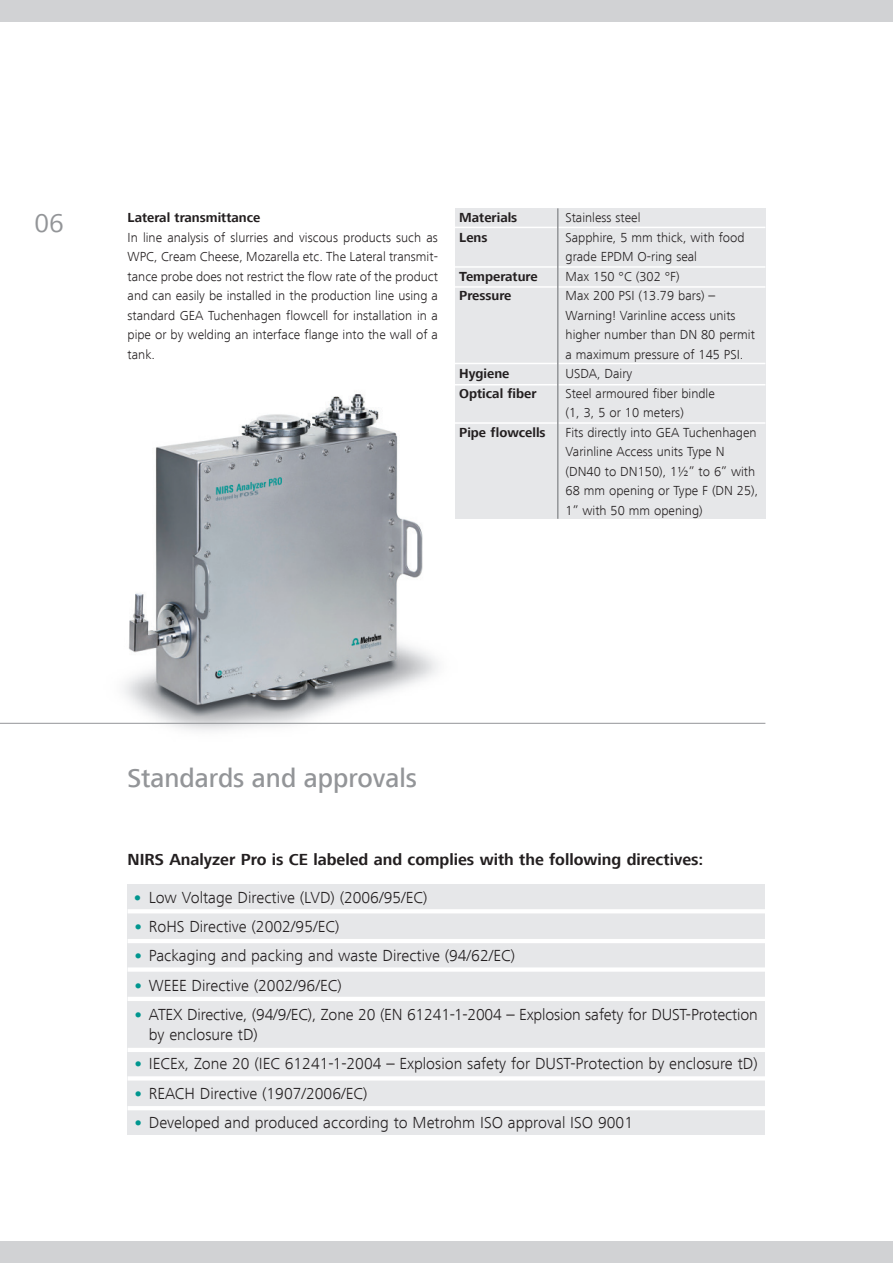
<style>
.page{position:relative;width:893px;height:1263px;background:#fff}
.page>*{position:absolute;margin:0;border:0;box-sizing:border-box;transform-origin:0 0}
.t1{font:500 27px "Frutiger Next LT";color:#939598}
.t2{font:27px "Frutiger Next LT";color:#939598}
.t3{font:300 16.5px/20.2px "Frutiger Next LT";color:#231f20}
.t4{font:700 16.5px "Frutiger Next LT";color:#231f20}
.t5{font:300 13.5px/19.5px "Frutiger Next LT";color:#231f20}
.t6{font:700 13.5px "Frutiger Next LT";color:#231f20}
.s1{font-weight:800;color:#00968f}
</style>
<div class="page">
<img style="left:89px;top:394px;width:370px;height:337px">
<div style="left:0;top:0;width:893px;height:21px;background:#d1d2d4"></div>
<div style="left:128px;top:884px;width:637px;height:251px;background:#e6e7e9"></div>
<div style="left:0;top:1242px;width:893px;height:21px;background:#d1d2d4"></div>
<div style="left:455px;top:208px;width:310px;height:311px;background:#e6e7e9"></div>
<hr style="left:455px;top:363px;width:310px;height:1px;background:#fff">
<hr style="left:455px;top:422px;width:310px;height:2px;background:#fff">
<hr style="left:455px;top:286px;width:310px;height:2px;background:#fff">
<hr style="left:455px;top:227px;width:310px;height:1px;background:#fff">
<hr style="left:455px;top:384px;width:310px;height:1px;background:#fff">
<hr style="left:128px;top:909px;width:637px;height:4px;background:#fff">
<hr style="left:128px;top:939px;width:637px;height:4px;background:#fff">
<div style="left:128px;top:967px;width:637px;height:5px;background:#fff"></div>
<hr style="left:128px;top:997px;width:637px;height:4px;background:#fff">
<hr style="left:128px;top:1048px;width:637px;height:4px;background:#fff">
<hr style="left:128px;top:1076px;width:637px;height:4px;background:#fff">
<hr style="left:128px;top:1106px;width:637px;height:4px;background:#fff">
<hr style="left:455px;top:266px;width:310px;height:2px;background:#fff">
<hr style="left:557px;top:208px;width:2px;height:311px;background:#939598">
<hr style="left:0;top:723px;width:765px;height:1px;background:#939598">
<h1 class="t2" style="left:35px;top:208px;width:31px">06</h1>
<p class="t6" style="left:459px;top:210px;width:60px">Materials</p>
<p class="t5" style="left:566px;top:208px;width:76px">Stainless steel</p>
<p class="t6" style="left:459px;top:230px;width:30px">Lens</p>
<p class="t5" style="left:566px;top:228px;width:180px">Sapphire, 5 mm thick, with food grade EPDM O-ring seal</p>
<p class="t6" style="left:459px;top:269px;width:80px">Temperature</p>
<p class="t5" style="left:566px;top:267px;width:116px">Max 150 °C (302 °F)</p>
<p class="t6" style="left:459px;top:288px;width:54px">Pressure</p>
<p class="t5" style="left:566px;top:286px;width:191px">Max 200 PSI (13.79 bars) –<br>Warning! Varinline access units higher number than DN 80 permit a maximum pressure of 145 PSI.</p>
<p class="t6" style="left:459px;top:366px;width:52px">Hygiene</p>
<p class="t5" style="left:566px;top:364px;width:68px">USDA, Dairy</p>
<p class="t6" style="left:459px;top:386px;width:79px">Optical fiber</p>
<p class="t5" style="left:566px;top:384px;width:151px">Steel armoured fiber bindle (1, 3, 5 or 10 meters)</p>
<p class="t6" style="left:459px;top:425px;width:88px">Pipe flowcells</p>
<p class="t5" style="left:566px;top:423px;width:194px">Fits directly into GEA Tuchenhagen<br>Varinline Access units Type N (DN40 to DN150), 1½” to 6” with<br>68 mm opening or Type F (DN 25),<br>1” with 50 mm opening)</p>
<p class="t6" style="left:128px;top:210px;width:134px">Lateral transmittance</p>
<p class="t5" style="left:128px;top:228px;width:312px;text-align:justify">In line analysis of slurries and viscous products such as WPC, Cream Cheese, Mozarella etc. The Lateral transmit&shy;tance probe does not restrict the flow rate of the product and can easily be installed in the production line using a standard GEA Tuchenhagen flowcell for installation in a pipe or by welding an interface flange into the wall of a tank.</p>
<h1 class="t1" style="left:128px;top:763px;width:291px">Standards and approvals</h1>
<p class="t4" style="left:128px;top:850px;width:577px">NIRS Analyzer Pro is CE labeled and complies with the following directives:</p>
<p class="t3" style="left:132px;top:887px;width:297px"><span class="s1">•</span> Low Voltage Directive (LVD) (2006/95/EC)</p>
<p class="t3" style="left:133px;top:916px;width:208px"><span class="s1">•</span> RoHS Directive (2002/95/EC)</p>
<p class="t3" style="left:133px;top:946px;width:383px"><span class="s1">•</span> Packaging and packing and waste Directive (94/62/EC)</p>
<p class="t3" style="left:133px;top:975px;width:210px"><span class="s1">•</span> WEEE Directive (2002/96/EC)</p>
<p class="t3" style="left:149px;top:1004px;width:610px;text-indent:-16px"><span class="s1">•</span> ATEX Directive, (94/9/EC), Zone 20 (EN 61241-1-2004 – Explosion safety for DUST-Protection by enclosure tD)</p>
<p class="t3" style="left:133px;top:1054px;width:626px"><span class="s1">•</span> IECEx, Zone 20 (IEC 61241-1-2004 – Explosion safety for DUST-Protection by enclosure tD)</p>
<p class="t3" style="left:133px;top:1083px;width:236px"><span class="s1">•</span> REACH Directive (1907/2006/EC)</p>
<p class="t3" style="left:133px;top:1112px;width:501px"><span class="s1">•</span> Developed and produced according to Metrohm ISO approval ISO 9001</p>
</div>
